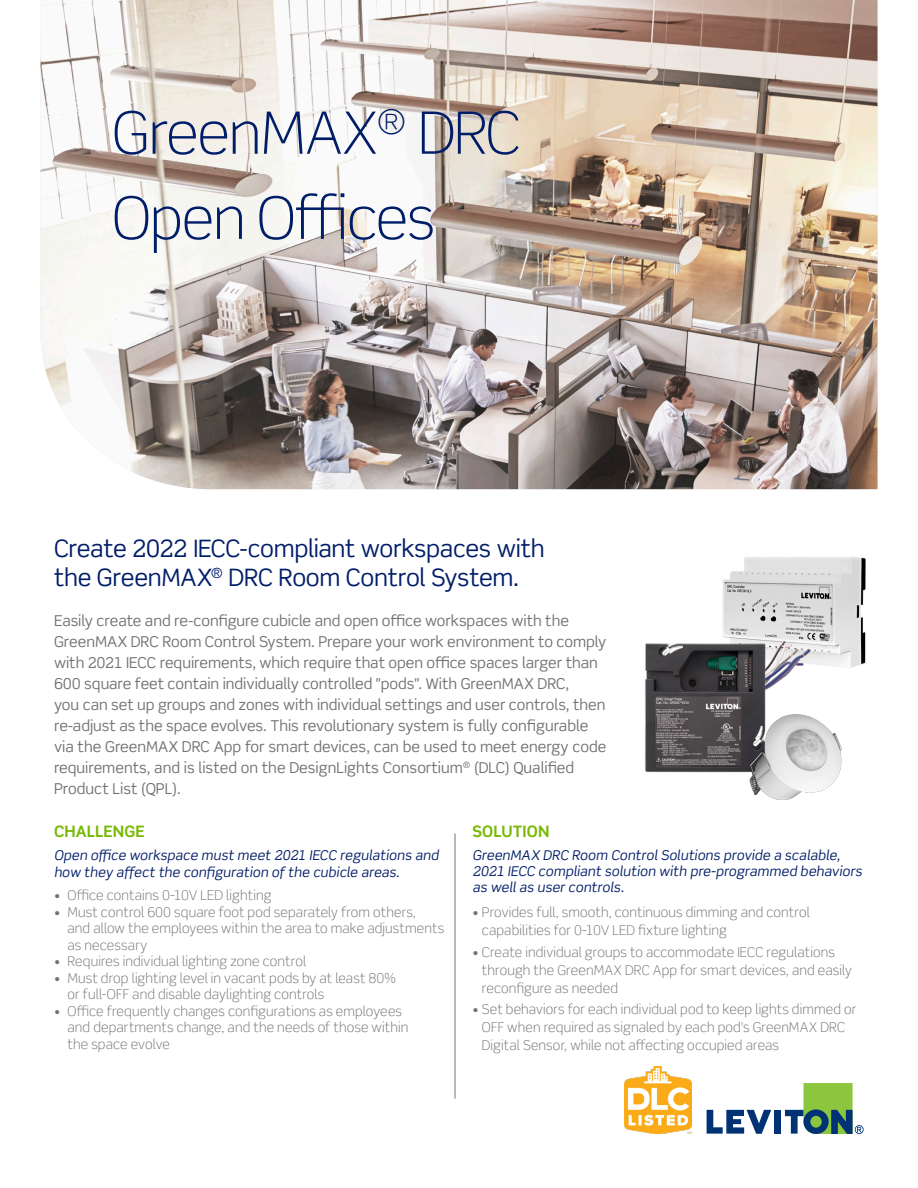
<style>
.page{position:relative;width:918px;height:1188px;background:#fff}
.page>*{position:absolute;margin:0;border:0;box-sizing:border-box;transform-origin:0 0}
.t1{font:300 58.5px "Scene Std";letter-spacing:-.02em;color:#001d68}
.t2{font:24px/28.8px "Scene Std";letter-spacing:-.015em;color:#001d68}
.t3{font:700 15.75px "Scene Std";letter-spacing:.005em;color:#76b900}
.t4{font:15px/21px "Scene Std";color:#707276}
.t5{font:300 13.5px/16.5px "Scene Std";letter-spacing:.01em;color:#707276}
.t6{font:italic 13.5px/16.2px "Scene Std";letter-spacing:.01em;color:#001d68}
.s1{color:#6f7275}
</style>
<div class="page">
<img style="left:40px;top:0;width:838px;height:489px">
<svg style="left:707px;top:1110px;width:64px;height:24px"></svg>
<div style="left:774px;top:1110px;width:7px;height:24px;background:#013374"></div>
<svg style="left:785px;top:1083px;width:79px;height:51px"></svg>
<hr style="left:455px;top:834px;width:1px;height:265px;background:#707276">
<img style="left:722px;top:556px;width:144px;height:112px">
<img style="left:645px;top:596px;width:173px;height:177px">
<img style="left:747px;top:713px;width:95px;height:87px">
<img style="left:624px;top:1066px;width:68px;height:68px">
<p class="t1" style="left:112px;top:97px;width:410px">GreenMAX<sup>®</sup> DRC</p>
<p class="t1" style="left:112px;top:183px;width:324px">Open Offices</p>
<p class="t2" style="left:54px;top:534px;width:492px">Create 2022 IECC-compliant workspaces with the GreenMAX<sup>®</sup> DRC Room Control System.</p>
<p class="t4" style="left:54px;top:610px;width:554px">Easily create and re-configure cubicle and open office workspaces with the GreenMAX DRC Room Control System. Prepare your work environment to comply with 2021 IECC requirements, which require that open office spaces larger than 600 square feet contain individually controlled "pods". With GreenMAX DRC,<br>you can set up groups and zones with individual settings and user controls, then re-adjust as the space evolves. <span class="s1">This revolutionary system is fully configurable via the GreenMAX DRC App for smart devices, can be used to meet energy code requirements, and is listed on the DesignLights Consortium</span><sup>®</sup> <span class="s1">(DLC) Qualified Product List (QPL).</span></p>
<p class="t3" style="left:54px;top:822px;width:92px">CHALLENGE</p>
<p class="t6" style="left:54px;top:847px;width:386px">Open office workspace must meet 2021 IECC regulations and how they affect the configuration of the cubicle areas.</p>
<p class="t5" style="left:54px;top:887px;width:219px">• Office contains 0-10V LED lighting</p>
<p class="t5" style="left:68px;top:904px;width:378px;text-indent:-14px">• Must control 600 square foot pod separately from others,<br>and allow the employees within the area to make adjustments as necessary</p>
<p class="t5" style="left:54px;top:953px;width:254px">• Requires individual lighting zone control</p>
<p class="t5" style="left:68px;top:970px;width:330px;text-indent:-14px">• Must drop lighting level in vacant pods by at least 80% or full-OFF and disable daylighting controls</p>
<p class="t5" style="left:68px;top:1003px;width:342px;text-indent:-14px">• Office frequently changes configurations as employees and departments change, and the needs of those within the space evolve</p>
<p class="t3" style="left:472px;top:822px;width:78px">SOLUTION</p>
<p class="t6" style="left:472px;top:847px;width:391px">GreenMAX DRC Room Control Solutions provide a scalable,<br>2021 IECC compliant solution with pre-programmed behaviors as well as user controls.</p>
<p class="t5" style="left:482px;top:903px;width:329px;line-height:18px;text-indent:-9px">• Provides full, smooth, continuous dimming and control capabilities for 0-10V LED fixture lighting</p>
<p class="t5" style="left:482px;top:943px;width:371px;line-height:18px;text-indent:-9px">• Create individual groups to accommodate IECC regulations through the GreenMAX DRC App for smart devices, and easily reconfigure as needed</p>
<p class="t5" style="left:482px;top:1000px;width:376px;line-height:18px;text-indent:-9px">• Set behaviors for each individual pod to keep lights dimmed or<br>OFF when required as signaled by each pod's GreenMAX DRC<br>Digital Sensor, while not affecting occupied areas</p>
</div>
